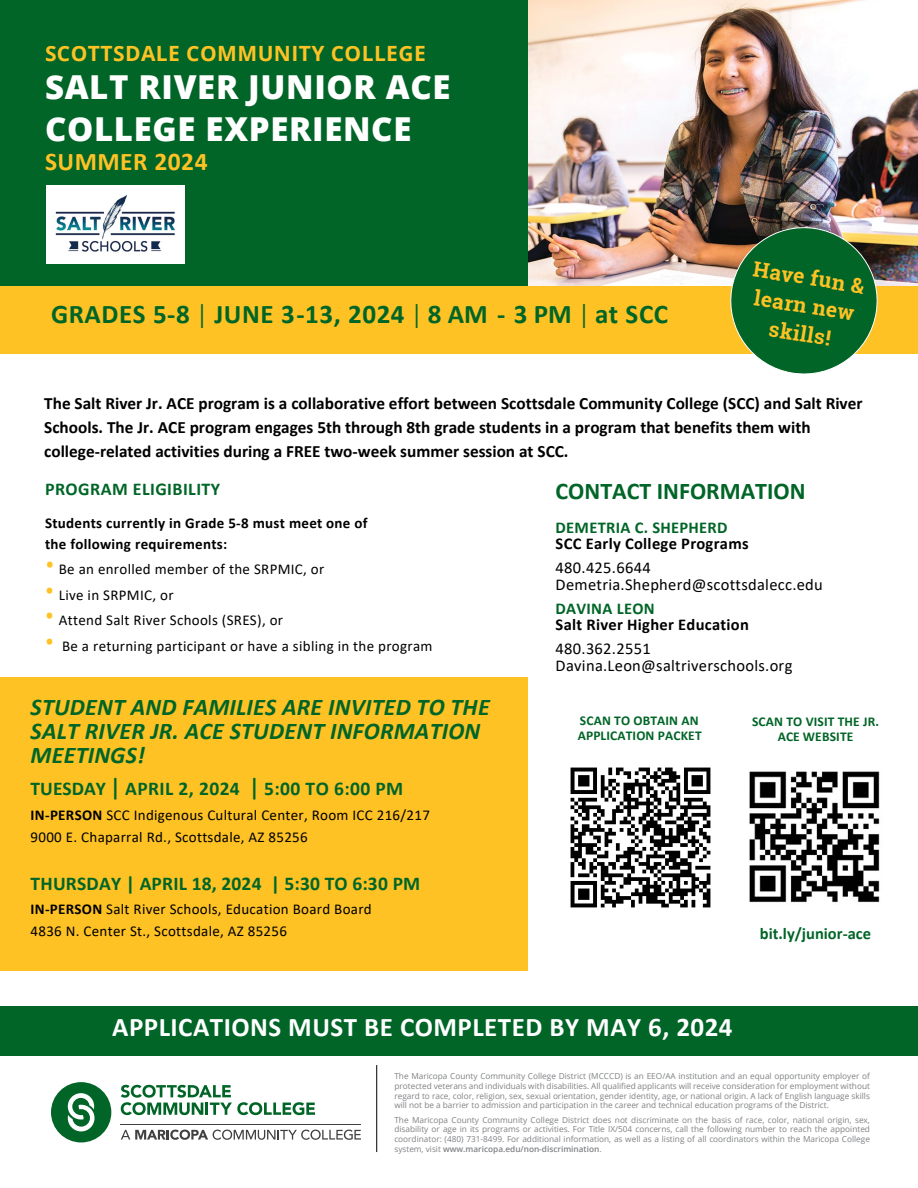
<style>
.page{position:relative;width:918px;height:1188px;background:#fff}
.page>*{position:absolute;margin:0;border:0;box-sizing:border-box;transform-origin:0 0}
.t1{font:800 33px/42px "Open Sans";letter-spacing:.02em;color:#fff}
.t2{font:700 27px "Calibri";letter-spacing:.02em;color:#fff}
.t3{font:700 27px "Calibri";letter-spacing:.02em;color:#006527}
.t4{font:700 25.5px "Calibri";letter-spacing:.02em;color:#fec225}
.t5{font:italic 700 24px/24px "Calibri";letter-spacing:.01em;color:#006527}
.t6{font:700 24px "Calibri";color:#006527}
.t7{font:700 21px "Open Sans";letter-spacing:.02em;color:#fec225}
.t8{font:700 21px/28.5px "Roboto Slab";color:#fec225;text-align:center}
.t9{font:700 19.5px "Calibri";letter-spacing:.01em;color:#006527}
.t10{font:700 18px "Calibri";letter-spacing:.025em;color:#006527}
.t11{font:700 17.25px/24px "Calibri";color:#000}
.t12{font:16.5px/16.5px "Calibri";letter-spacing:.015em;color:#000}
.t13{font:700 16.5px/16.5px "Calibri";letter-spacing:.015em;color:#000}
.t14{font:700 16.5px "Calibri";color:#006527}
.t15{font:15px/22.5px "Calibri";letter-spacing:.02em;color:#000}
.t16{font:700 15px/21px "Calibri";letter-spacing:.02em;color:#000}
.t17{font:700 13.5px/15px "Calibri";letter-spacing:.01em;color:#006527}
.t18{font:8.25px/9.8px "Open Sans";color:#808285;text-align:justify}
.s1{font-weight:400}
.s2{font-family:"Open Sans";font-size:25.5px;color:#fec225}
.s3{color:#006527}
.s4{font-size:24.3px}
.s5{font-weight:700}
.s6{font-weight:600}
</style>
<div class="page">
<div style="left:0;top:0;width:528px;height:290px;background:#006527"></div>
<img style="left:46px;top:186px;width:139px;height:78px">
<img style="left:528px;top:0;width:390px;height:286px">
<div style="left:0;top:286px;width:918px;height:68px;background:#fec225"></div>
<svg style="left:725px;top:221px;width:158px;height:153px;background:#3b7942"></svg>
<div style="left:0;top:677px;width:528px;height:294px;background:#fec225"></div>
<div style="left:0;top:1006px;width:918px;height:49px;background:#006527"></div>
<div style="left:51px;top:1082px;width:60px;height:60px;background:#006527;border-radius:50%"></div>
<svg style="left:68px;top:1093px;width:27px;height:38px"></svg>
<hr style="left:121px;top:1125px;width:240px;height:1px;background:#414042">
<svg style="left:121px;top:1130px;width:240px;height:10px"></svg>
<svg style="left:121px;top:1085px;width:194px;height:30px"></svg>
<hr style="left:376px;top:1065px;width:1px;height:87px;background:#000">
<img style="left:749px;top:771px;width:131px;height:132px">
<img style="left:570px;top:767px;width:141px;height:141px">
<p class="t7" style="left:45px;top:39px;width:382px">SCOTTSDALE COMMUNITY COLLEGE</p>
<p class="t1" style="left:45px;top:64px;width:407px">SALT RIVER JUNIOR ACE<br>COLLEGE EXPERIENCE</p>
<p class="t4" style="left:45px;top:144px;width:164px">SUMMER 2024</p>
<p class="t3" style="left:51px;top:294px;width:619px">GRADES 5-8 <span class="s1">|</span> JUNE 3-13, 2024 <span class="s1">|</span> 8 AM - 3 PM <span class="s1">|</span> at SCC</p>
<p class="t8" style="left:756px;top:254px;width:114px;rotate:9deg">Have fun &amp; learn new skills!</p>
<p class="t11" style="left:44px;top:391px;width:820px">The Salt River Jr. ACE program is a collaborative effort between Scottsdale Community College (SCC) and Salt River<br>Schools. The Jr. ACE program engages 5th through 8th grade students in a program that benefits them with college-related activities during a FREE two-week summer session at SCC.</p>
<p class="t10" style="left:45px;top:477px;width:177px">PROGRAM ELIGIBILITY</p>
<p class="t16" style="left:45px;top:512px;width:324px">Students currently in Grade 5-8 must meet one of the following requirements:</p>
<p class="t15" style="left:45px;top:557px;width:281px"><span class="s2">•</span> Be an enrolled member of the SRPMIC, or</p>
<p class="t15" style="left:45px;top:583px;width:130px"><span class="s2">•</span> Live in SRPMIC, or</p>
<p class="t15" style="left:45px;top:608px;width:240px"><span class="s2">•</span> Attend Salt River Schools (SRES), or</p>
<p class="t15" style="left:45px;top:634px;width:389px"><span class="s2">•</span> Be a returning participant or have a sibling in the program</p>
<p class="t6" style="left:556px;top:474px;width:251px">CONTACT INFORMATION</p>
<p class="t13" style="left:556px;top:519px;width:195px"><span class="s3">DEMETRIA C. SHEPHERD<br></span>SCC Early College Programs</p>
<p class="t12" style="left:556px;top:559px;width:269px">480.425.6644<br>Demetria.Shepherd@scottsdalecc.edu</p>
<p class="t13" style="left:556px;top:600px;width:195px"><span class="s3">DAVINA LEON<br></span>Salt River Higher Education</p>
<p class="t12" style="left:556px;top:640px;width:238px">480.362.2551<br>Davina.Leon@saltriverschools.org</p>
<p class="t5" style="left:31px;top:694px;width:461px">STUDENT AND FAMILIES ARE INVITED TO THE<br>SALT RIVER JR. ACE STUDENT INFORMATION<br>MEETINGS!</p>
<p class="t9" style="left:31px;top:775px;width:374px">TUESDAY <span class="s4">|</span> APRIL 2, 2024 <span class="s4">|</span> 5:00 TO 6:00 PM</p>
<p class="t15" style="left:31px;top:803px;width:401px"><span class="s5">IN-PERSON</span> SCC Indigenous Cultural Center, Room ICC 216/217<br>9000 E. Chaparral Rd., Scottsdale, AZ 85256</p>
<p class="t9" style="left:31px;top:870px;width:391px">THURSDAY | APRIL 18, 2024 | 5:30 TO 6:30 PM</p>
<p class="t15" style="left:31px;top:897px;width:343px"><span class="s5">IN-PERSON</span> Salt River Schools, Education Board Board<br>4836 N. Center St., Scottsdale, AZ 85256</p>
<p class="t17" style="left:578px;top:713px;width:125px">SCAN TO OBTAIN AN<br>APPLICATION PACKET</p>
<p class="t17" style="left:752px;top:713px;width:128px;text-align:center">SCAN TO VISIT THE JR.<br>ACE WEBSITE</p>
<p class="t14" style="left:760px;top:921px;width:113px">bit.ly/junior-ace</p>
<p class="t2" style="left:112px;top:1008px;width:622px">APPLICATIONS MUST BE COMPLETED BY MAY 6, 2024</p>
<p class="t18" style="left:394px;top:1071px;width:477px">The Maricopa County Community College District (MCCCD) is an EEO/AA institution and an equal opportunity employer of protected veterans and individuals with disabilities. All qualified applicants will receive consideration for employment without regard to race, color, religion, sex, sexual orientation, gender identity, age, or national origin. A lack of English language skills will not be a barrier to admission and participation in the career and technical education programs of the District.</p>
<p class="t18" style="left:394px;top:1115px;width:477px">The Maricopa County Community College District does not discriminate on the basis of race, color, national origin, sex, disability or age in its programs or activities. For Title IX/504 concerns, call the following number to reach the appointed coordinator: (480) 731-8499. For additional information, as well as a listing of all coordinators within the Maricopa College system, visit <span class="s6">www.maricopa.edu/non-discrimination</span>.</p>
</div>
